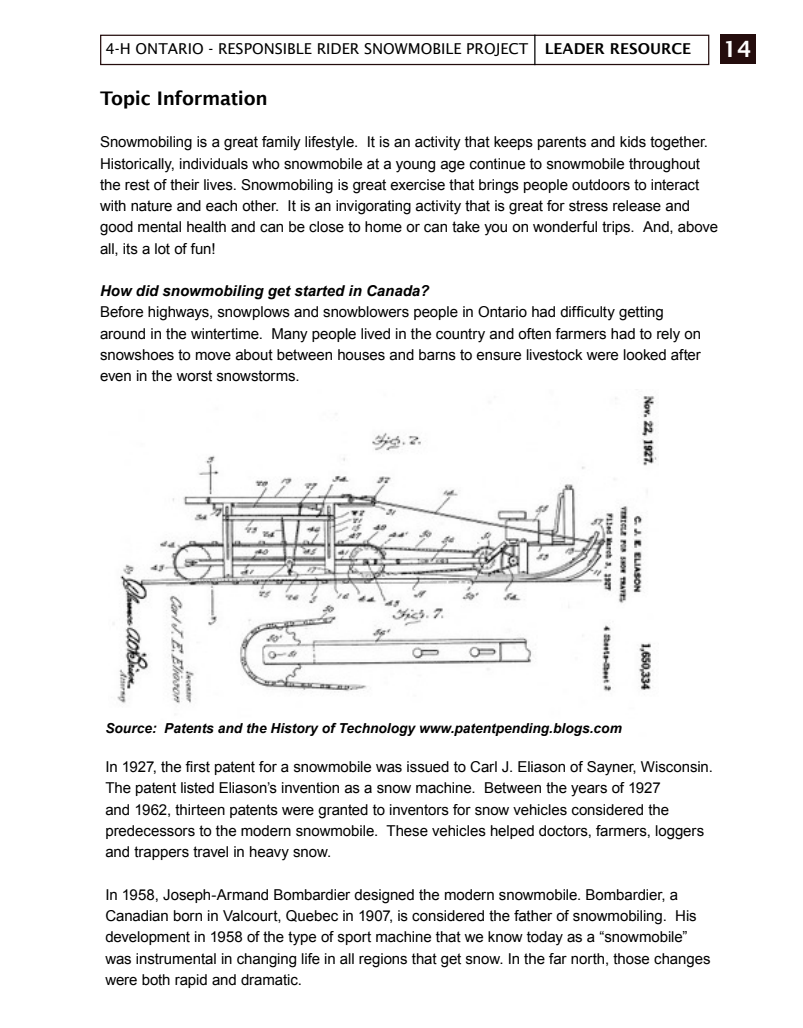
<style>
.page{position:relative;width:803px;height:1028px;background:#fff}
.page>*{position:absolute;margin:0;border:0;box-sizing:border-box;transform-origin:0 0}
.t1{font:600 22.5px "Lucida Sans";color:#fff}
.t2{font:600 18.75px "Lucida Sans";letter-spacing:-.015em;color:#000}
.t3{font:15px/21.2px "Arial";letter-spacing:-.005em;color:#000}
.t4{font:15px "Lucida Sans";color:#000}
.t5{font:italic 700 15px "Arial";color:#000}
.t6{font:italic 700 13.75px "Arial";color:#000}
.s1{font-weight:600}
</style>
<div class="page">
<div style="left:720px;top:34px;width:35px;height:30px;background:#240d0d"></div>
<div style="left:100px;top:35px;width:609px;height:30px;border:1px solid #240d0d"></div>
<hr style="left:534px;top:35px;width:1px;height:30px;background:#000">
<img style="left:113px;top:396px;width:544px;height:308px">
<p class="t4" style="left:105px;top:41px;width:587px">4-H ONTARIO - RESPONSIBLE RIDER SNOWMOBILE PROJECT <span class="s1">LEADER RESOURCE</span></p>
<p class="t2" style="left:100px;top:87px;width:169px">Topic Information</p>
<p class="t3" style="left:100px;top:132px;width:619px">Snowmobiling is a great family lifestyle. It is an activity that keeps parents and kids together.<br>Historically, individuals who snowmobile at a young age continue to snowmobile throughout the rest of their lives. Snowmobiling is great exercise that brings people outdoors to interact with nature and each other. It is an invigorating activity that is great for stress release and good mental health and can be close to home or can take you on wonderful trips. And, above all, its a lot of fun!</p>
<p class="t5" style="left:100px;top:281px;width:331px">How did snowmobiling get started in Canada?</p>
<p class="t3" style="left:100px;top:302px;width:602px">Before highways, snowplows and snowblowers people in Ontario had difficulty getting around in the wintertime. Many people lived in the country and often farmers had to rely on snowshoes to move about between houses and barns to ensure livestock were looked after even in the worst snowstorms.</p>
<h1 class="t1" style="left:722px;top:36px;width:30px">14</h1>
<p class="t6" style="left:105px;top:719px;width:518px">Source: Patents and the History of Technology www.patentpending.blogs.com</p>
<p class="t3" style="left:105px;top:756px;width:609px">In 1927, the first patent for a snowmobile was issued to Carl J. Eliason of Sayner, Wisconsin.<br>The patent listed Eliason’s invention as a snow machine. Between the years of 1927<br>and 1962, thirteen patents were granted to inventors for snow vehicles considered the predecessors to the modern snowmobile. These vehicles helped doctors, farmers, loggers and trappers travel in heavy snow.</p>
<p class="t3" style="left:105px;top:884px;width:606px">In 1958, Joseph-Armand Bombardier designed the modern snowmobile. Bombardier, a Canadian born in Valcourt, Quebec in 1907, is considered the father of snowmobiling. His development in 1958 of the type of sport machine that we know today as a “snowmobile” was instrumental in changing life in all regions that get snow. In the far north, those changes were both rapid and dramatic.</p>
</div>
